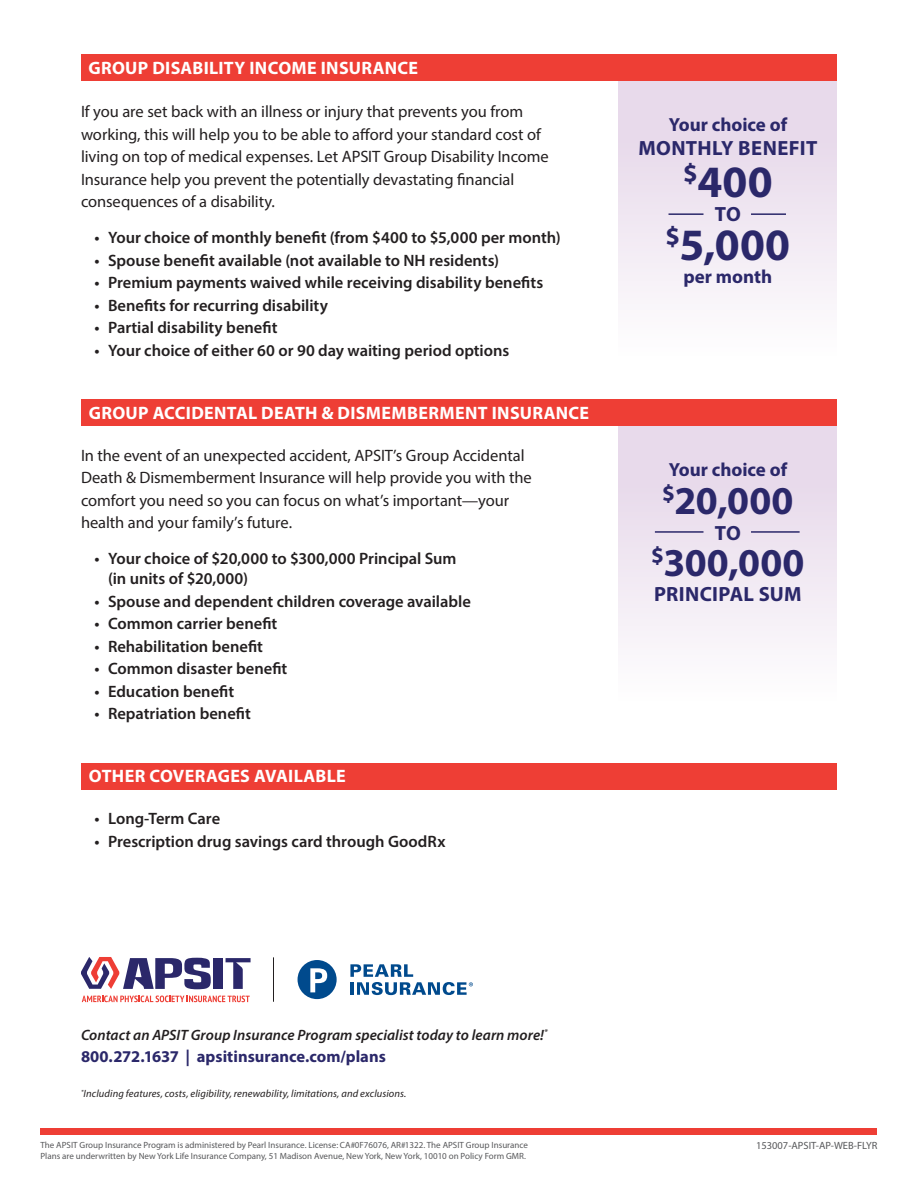
<style>
.page{position:relative;width:918px;height:1188px;background:#fff}
.page>*{position:absolute;margin:0;border:0;box-sizing:border-box;transform-origin:0 0}
.t1{font:700 45px "Myriad Pro";letter-spacing:.005em;color:#2b286a}
.t2{font:700 39.6px "Myriad Pro";letter-spacing:.005em;color:#2b286a}
.t3{font:700 20.7px "Myriad Pro";letter-spacing:.015em;color:#2b286a}
.t4{font:700 18.9px "Myriad Pro";color:#2b286a}
.t5{font:700 18px "Myriad Pro";letter-spacing:.02em;color:#fff}
.t6{font:600 16.5px/19.8px "Myriad Pro";color:#231f20}
.t7{font:16.5px/22.5px "Myriad Pro";letter-spacing:-.005em;color:#231f20}
.t8{font:700 16.5px "Myriad Pro";color:#2b286a}
.t9{font:italic 600 15px "Myriad Pro";letter-spacing:.005em;color:#231f20}
.t10{font:italic 10.5px "Myriad Pro";letter-spacing:.01em;color:#231f20}
.t11{font:10.5px "Myriad Pro";color:#57585a}
.t12{font:9px "Myriad Pro";color:#57585a}
</style>
<div class="page">
<div style="left:619px;top:81px;width:218px;height:275px;background:linear-gradient(to bottom,#e4d4e8,#fdfcfd)"></div>
<div style="left:619px;top:426px;width:218px;height:275px;background:linear-gradient(to bottom,#e4d4e8,#fdfcfd)"></div>
<hr style="left:669px;top:213px;width:34px;height:2px;background:#2b286a">
<hr style="left:751px;top:213px;width:35px;height:2px;background:#2b286a">
<div style="left:81px;top:399px;width:756px;height:27px;background:#ee3e35"></div>
<div style="left:81px;top:763px;width:756px;height:27px;background:#ee3e35"></div>
<div style="left:81px;top:54px;width:756px;height:27px;background:#ee3e35"></div>
<hr style="left:273px;top:957px;width:1px;height:45px;background:#231f20">
<hr style="left:655px;top:531px;width:49px;height:2px;background:#2b286a">
<hr style="left:751px;top:531px;width:49px;height:2px;background:#2b286a">
<div style="left:40px;top:1128px;width:838px;height:7px;background:#ee3e35"></div>
<svg style="left:82px;top:996px;width:168px;height:6px"></svg>
<div style="left:213px;top:958px;width:10px;height:31px;background:#2b286a"></div>
<svg style="left:226px;top:958px;width:25px;height:31px"></svg>
<svg style="left:81px;top:957px;width:130px;height:32px"></svg>
<svg style="left:298px;top:960px;width:39px;height:39px"></svg>
<svg style="left:350px;top:964px;width:123px;height:31px"></svg>
<p class="t5" style="left:88px;top:57px;width:331px">GROUP DISABILITY INCOME INSURANCE</p>
<p class="t7" style="left:81px;top:100px;width:469px">If you are set back with an illness or injury that prevents you from working, this will help you to be able to afford your standard cost of living on top of medical expenses. Let APSIT Group Disability Income Insurance help you prevent the potentially devastating financial consequences of a disability.</p>
<p class="t6" style="left:94px;top:227px;width:468px">• Your choice of monthly benefit (from $400 to $5,000 per month)</p>
<p class="t6" style="left:94px;top:250px;width:406px">• Spouse benefit available (not available to NH residents)</p>
<p class="t6" style="left:94px;top:272px;width:450px">• Premium payments waived while receiving disability benefits</p>
<p class="t6" style="left:94px;top:295px;width:235px">• Benefits for recurring disability</p>
<p class="t6" style="left:94px;top:317px;width:185px">• Partial disability benefit</p>
<p class="t6" style="left:94px;top:340px;width:416px">• Your choice of either 60 or 90 day waiting period options</p>
<p class="t5" style="left:89px;top:401px;width:502px">GROUP ACCIDENTAL DEATH &amp; DISMEMBERMENT INSURANCE</p>
<p class="t7" style="left:81px;top:444px;width:452px">In the event of an unexpected accident, APSIT’s Group Accidental Death &amp; Dismemberment Insurance will help provide you with the comfort you need so you can focus on what’s important—your health and your family’s future.</p>
<p class="t6" style="left:108px;top:549px;width:350px;text-indent:-14px">• Your choice of $20,000 to $300,000 Principal Sum (in units of $20,000)</p>
<p class="t6" style="left:94px;top:591px;width:378px">• Spouse and dependent children coverage available</p>
<p class="t6" style="left:94px;top:613px;width:184px">• Common carrier benefit</p>
<p class="t6" style="left:94px;top:636px;width:170px">• Rehabilitation benefit</p>
<p class="t6" style="left:94px;top:658px;width:194px">• Common disaster benefit</p>
<p class="t6" style="left:94px;top:681px;width:141px">• Education benefit</p>
<p class="t6" style="left:94px;top:703px;width:158px">• Repatriation benefit</p>
<p class="t5" style="left:89px;top:764px;width:258px">OTHER COVERAGES AVAILABLE</p>
<p class="t6" style="left:94px;top:809px;width:127px">• Long-Term Care</p>
<p class="t6" style="left:94px;top:831px;width:352px">• Prescription drug savings card through GoodRx</p>
<p class="t4" style="left:669px;top:113px;width:120px">Your choice of</p>
<p class="t3" style="left:638px;top:135px;width:180px">MONTHLY BENEFIT</p>
<p class="t1" style="left:683px;top:153px;width:91px"><sup>$</sup>400</p>
<p class="t3" style="left:715px;top:201px;width:28px">TO</p>
<p class="t1" style="left:666px;top:216px;width:126px"><sup>$</sup>5,000</p>
<p class="t4" style="left:683px;top:264px;width:90px">per month</p>
<p class="t4" style="left:669px;top:457px;width:120px">Your choice of</p>
<p class="t2" style="left:662px;top:475px;width:133px"><sup>$</sup>20,000</p>
<p class="t3" style="left:715px;top:519px;width:28px">TO</p>
<p class="t2" style="left:651px;top:537px;width:155px"><sup>$</sup>300,000</p>
<p class="t3" style="left:654px;top:581px;width:149px">PRINCIPAL SUM</p>
<p class="t9" style="left:81px;top:1025px;width:468px">Contact an APSIT Group Insurance Program specialist today to learn more!<sup>*</sup></p>
<p class="t8" style="left:81px;top:1046px;width:306px">800.272.1637 | apsitinsurance.com/plans</p>
<p class="t10" style="left:81px;top:1087px;width:327px"><sup>*</sup>Including features, costs, eligibility, renewability, limitations, and exclusions.</p>
<p class="t12" style="left:40px;top:1139px;width:489px">The APSIT Group Insurance Program is administered by Pearl Insurance. License: CA#0F76076, AR# 1322. The APSIT Group Insurance</p>
<p class="t11" style="left:756px;top:1139px;width:123px">153007-APSIT-AP-WEB-FLYR</p>
<p class="t12" style="left:40px;top:1150px;width:487px">Plans are underwritten by New York Life Insurance Company, 51 Madison Avenue, New York, New York, 10010 on Policy Form GMR.</p>
</div>
